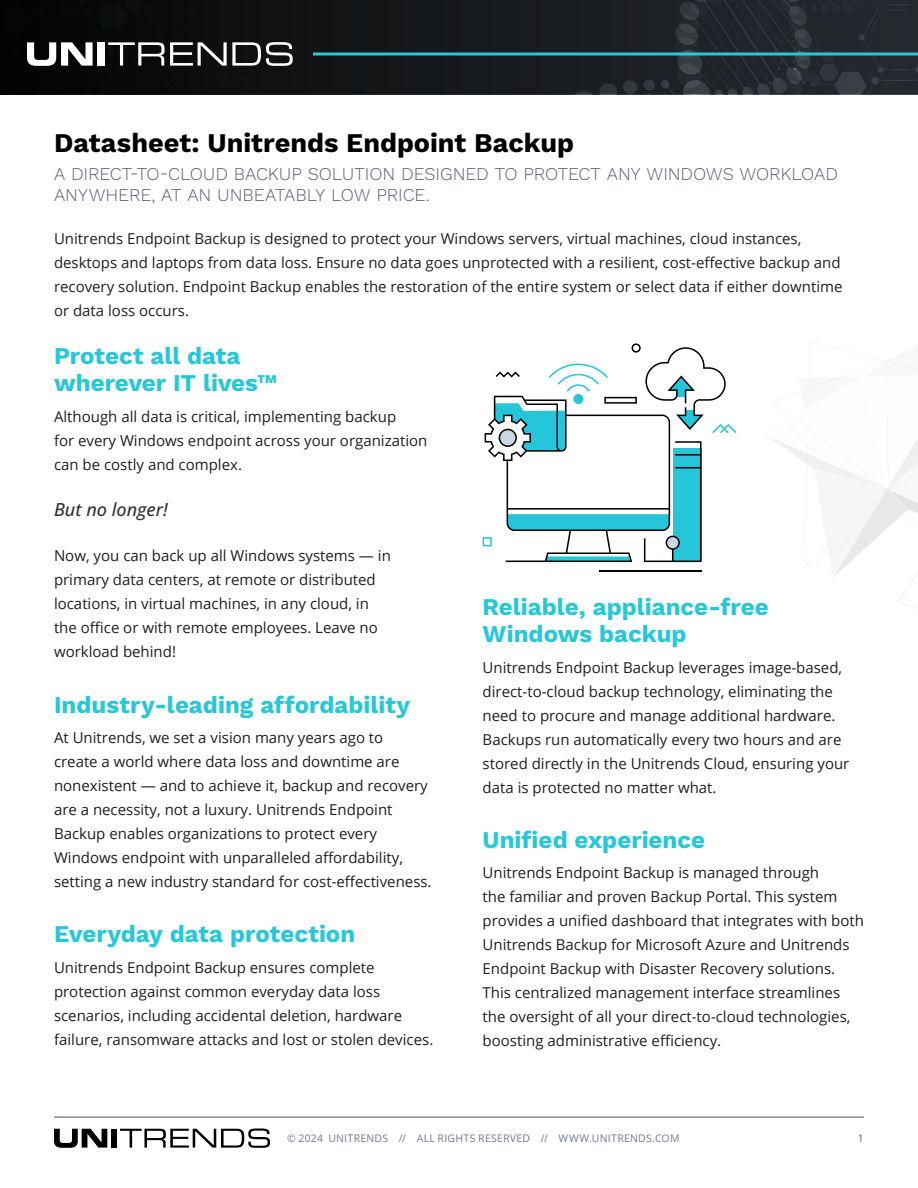
<style>
.page{position:relative;width:918px;height:1188px;background:#fff}
.page>*{position:absolute;margin:0;border:0;box-sizing:border-box;transform-origin:0 0}
.t1{font:700 27px "Work Sans";color:#000}
.t2{font:700 24px/27px "Work Sans";color:#26c7d9}
.t3{font:300 18px/21px "Work Sans";letter-spacing:-.005em;color:#5a606e}
.t4{font:italic 500 18px "Open Sans";color:#333}
.t5{font:15px/24px "Open Sans";color:#211f1b}
.t6{font:10.5px "Open Sans";letter-spacing:.025em;color:#747b88}
.t7{font:10.5px "Open Sans";color:#5a606e}
</style>
<div class="page">
<svg style="left:293px;top:0;width:625px;height:94px;background:#1d2024"></svg>
<hr style="left:55px;top:1117px;width:808px;height:1px;background:#5a606e">
<svg style="left:314px;top:52px;width:604px;height:4px;background:#239dab"></svg>
<svg style="left:54px;top:1129px;width:53px;height:19px"></svg>
<div style="left:112px;top:1129px;width:5px;height:19px;background:#000"></div>
<svg style="left:120px;top:1129px;width:150px;height:19px"></svg>
<svg style="left:0;top:0;width:293px;height:94px;background:#1e1f20"></svg>
<hr style="left:600px;top:570px;width:102px;height:1px;background:#000">
<svg style="left:483px;top:343px;width:254px;height:219px"></svg>
<svg style="left:770px;top:350px;width:148px;height:259px"></svg>
<h1 class="t1" style="left:54px;top:127px;width:522px">Datasheet: Unitrends Endpoint Backup</h1>
<p class="t3" style="left:54px;top:164px;width:786px">A DIRECT-TO-CLOUD BACKUP SOLUTION DESIGNED TO PROTECT ANY WINDOWS WORKLOAD<br>ANYWHERE, AT AN UNBEATABLY LOW PRICE.</p>
<p class="t5" style="left:54px;top:226px;width:790px">Unitrends Endpoint Backup is designed to protect your Windows servers, virtual machines, cloud instances, desktops and laptops from data loss. Ensure no data goes unprotected with a resilient, cost-effective backup and recovery solution. Endpoint Backup enables the restoration of the entire system or select data if either downtime or data loss occurs.</p>
<h2 class="t2" style="left:54px;top:344px;width:225px">Protect all data wherever IT lives™</h2>
<p class="t5" style="left:54px;top:404px;width:375px">Although all data is critical, implementing backup<br>for every Windows endpoint across your organization can be costly and complex.</p>
<p class="t4" style="left:54px;top:497px;width:115px">But no longer!</p>
<p class="t5" style="left:54px;top:544px;width:338px">Now, you can back up all Windows systems — in primary data centers, at remote or distributed locations, in virtual machines, in any cloud, in the office or with remote employees. Leave no workload behind!</p>
<h2 class="t2" style="left:54px;top:692px;width:358px">Industry-leading affordability</h2>
<p class="t5" style="left:54px;top:725px;width:379px">At Unitrends, we set a vision many years ago to<br>create a world where data loss and downtime are nonexistent — and to achieve it, backup and recovery are a necessity, not a luxury. Unitrends Endpoint Backup enables organizations to protect every Windows endpoint with unparalleled affordability, setting a new industry standard for cost-effectiveness.</p>
<h2 class="t2" style="left:54px;top:922px;width:303px">Everyday data protection</h2>
<p class="t5" style="left:54px;top:955px;width:381px">Unitrends Endpoint Backup ensures complete protection against common everyday data loss scenarios, including accidental deletion, hardware failure, ransomware attacks and lost or stolen devices.</p>
<h2 class="t2" style="left:483px;top:595px;width:288px">Reliable, appliance-free<br>Windows backup</h2>
<p class="t5" style="left:483px;top:655px;width:368px">Unitrends Endpoint Backup leverages image-based, direct-to-cloud backup technology, eliminating the need to procure and manage additional hardware.<br>Backups run automatically every two hours and are stored directly in the Unitrends Cloud, ensuring your data is protected no matter what.</p>
<h2 class="t2" style="left:483px;top:827px;width:224px">Unified experience</h2>
<p class="t5" style="left:483px;top:860px;width:383px">Unitrends Endpoint Backup is managed through<br>the familiar and proven Backup Portal. This system provides a unified dashboard that integrates with both Unitrends Backup for Microsoft Azure and Unitrends Endpoint Backup with Disaster Recovery solutions.<br>This centralized management interface streamlines the oversight of all your direct-to-cloud technologies, boosting administrative efficiency.</p>
<p class="t6" style="left:287px;top:1131px;width:394px">© 2024 UNITRENDS // ALL RIGHTS RESERVED // WWW.UNITRENDS.COM</p>
<p class="t7" style="left:858px;top:1131px;width:8px">1</p>
</div>
